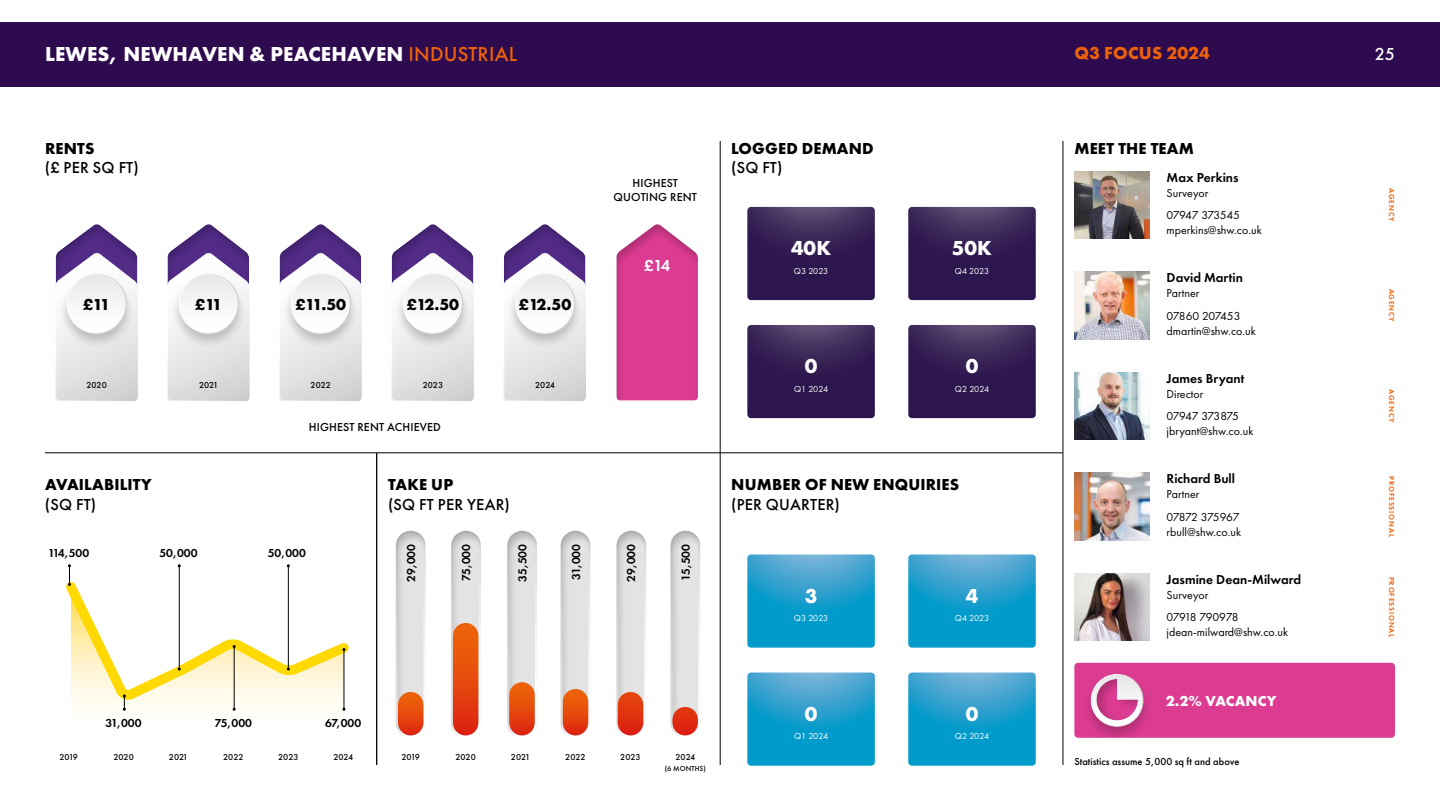
<style>
.page{position:relative;width:1440px;height:810px;background:#fff}
.page>*{position:absolute;margin:0;border:0;box-sizing:border-box;transform-origin:0 0}
.t1{font:700 21px "Futura PT";letter-spacing:.01em;color:#fff}
.t2{font:700 18px "Futura PT";letter-spacing:.005em;color:#ec620a}
.t3{font:500 18px "Futura PT";color:#fff}
.t4{font:700 16.5px "Futura PT";letter-spacing:.01em;color:#000}
.t5{font:500 16.5px "Futura PT";letter-spacing:.01em;color:#000}
.t6{font:600 16.5px "Futura PT";color:#fff}
.t7{font:700 15px "Futura PT";letter-spacing:.01em;color:#fff}
.t8{font:600 13.5px "Futura PT";color:#000}
.t9{font:12px/22.5px "Futura PT";color:#000}
.t10{font:600 12px "Futura PT";color:#000}
.t11{font:500 12px/14.4px "Futura PT";letter-spacing:.01em;color:#000;text-align:center}
.t12{font:12px/22.5px "Futura PT";letter-spacing:-.025em;color:#000}
.t13{font:500 10.5px "Futura PT";color:#000}
.t14{font:500 9px "Futura PT";color:#000}
.t15{font:9px "Futura PT";letter-spacing:-.015em;color:#fff}
.t16{font:600 7.5px "Futura PT";letter-spacing:.11em;color:#ec620a}
.t17{font:500 7.5px "Futura PT";letter-spacing:.01em;color:#000}
.s1{font-weight:500;color:#ec620a}
</style>
<div class="page">
<div style="left:0;top:22px;width:1440px;height:65px;background:#2e0b4e"></div>
<div style="left:395px;top:530px;width:32px;height:209px;background:#000;opacity:.2"></div>
<div style="left:451px;top:530px;width:31px;height:209px;background:#000;opacity:.2"></div>
<div style="left:507px;top:530px;width:31px;height:209px;background:#000;opacity:.2"></div>
<div style="left:560px;top:530px;width:32px;height:209px;background:#000;opacity:.2"></div>
<hr style="left:45px;top:453px;width:1018px;height:1px;background:#000">
<hr style="left:720px;top:141px;width:1px;height:624px;background:#000">
<hr style="left:1063px;top:141px;width:1px;height:624px;background:#000">
<svg style="left:55px;top:224px;width:489px;height:177px"></svg>
<svg style="left:544px;top:212px;width:228px;height:228px"></svg>
<svg style="left:747px;top:207px;width:128px;height:93px;background:#362155"></svg>
<svg style="left:747px;top:554px;width:128px;height:94px;background:#21a0cd"></svg>
<svg style="left:747px;top:325px;width:128px;height:93px;background:#362155"></svg>
<svg style="left:747px;top:673px;width:128px;height:93px;background:#20a0cd"></svg>
<svg style="left:908px;top:207px;width:128px;height:93px;background:#362155"></svg>
<svg style="left:908px;top:554px;width:128px;height:94px;background:#21a0cd"></svg>
<svg style="left:908px;top:325px;width:128px;height:93px;background:#362155"></svg>
<svg style="left:908px;top:673px;width:128px;height:93px;background:#20a0cd"></svg>
<div style="left:616px;top:530px;width:32px;height:209px;background:#000;opacity:.2"></div>
<div style="left:670px;top:530px;width:32px;height:209px;background:#000;opacity:.2"></div>
<svg style="left:66px;top:564px;width:283px;height:147px"></svg>
<img style="left:1074px;top:372px;width:75px;height:68px">
<img style="left:1074px;top:171px;width:75px;height:68px">
<img style="left:1074px;top:272px;width:75px;height:67px">
<hr style="left:376px;top:453px;width:1px;height:312px;background:#000">
<div style="left:453px;top:636px;width:25px;height:87px;background:linear-gradient(to bottom,#ed640a,#df2e0f)"></div>
<svg style="left:398px;top:705px;width:25px;height:18px"></svg>
<div style="left:509px;top:695px;width:26px;height:28px;background:linear-gradient(to bottom,#eb5d0a,#e2390e)"></div>
<svg style="left:563px;top:702px;width:25px;height:21px"></svg>
<div style="left:618px;top:705px;width:25px;height:18px;background:#e0320f"></div>
<hr style="left:672px;top:720px;width:26px;height:3px;background:#fff">
<div style="left:1074px;top:663px;width:321px;height:75px;background:#db3b91;border-radius:4px"></div>
<div style="left:1083px;top:673px;width:68px;height:69px;background:#000;opacity:.2"></div>
<svg style="left:1091px;top:674px;width:52px;height:52px"></svg>
<div style="left:1091px;top:674px;width:52px;height:53px;border:1px solid #fff;border-radius:50%"></div>
<div style="left:1096px;top:678px;width:43px;height:43px;background:#000;opacity:.2"></div>
<img style="left:1074px;top:473px;width:75px;height:67px">
<img style="left:1074px;top:573px;width:75px;height:68px">
<h1 class="t1" style="left:45px;top:40px;width:473px">LEWES, NEWHAVEN &amp; PEACEHAVEN <span class="s1">INDUSTRIAL</span></h1>
<h3 class="t4" style="left:45px;top:137px;width:51px">RENTS</h3>
<h3 class="t5" style="left:45px;top:158px;width:95px">(£ PER SQ FT)</h3>
<h3 class="t4" style="left:731px;top:137px;width:144px">LOGGED DEMAND</h3>
<h3 class="t5" style="left:731px;top:158px;width:53px">(SQ FT)</h3>
<p class="t11" style="left:614px;top:176px;width:85px">HIGHEST<br>QUOTING RENT</p>
<h1 class="t1" style="left:791px;top:235px;width:42px">40K</h1>
<h1 class="t1" style="left:952px;top:235px;width:42px">50K</h1>
<h3 class="t6" style="left:644px;top:256px;width:28px">£14</h3>
<p class="t15" style="left:794px;top:266px;width:36px">Q3 2023</p>
<p class="t15" style="left:955px;top:266px;width:36px">Q4 2023</p>
<h3 class="t4" style="left:83px;top:294px;width:29px">£11</h3>
<h3 class="t4" style="left:195px;top:294px;width:29px">£11</h3>
<h3 class="t4" style="left:295px;top:294px;width:52px">£11.50</h3>
<h3 class="t4" style="left:407px;top:294px;width:54px">£12.50</h3>
<h3 class="t4" style="left:519px;top:294px;width:54px">£12.50</h3>
<h1 class="t1" style="left:805px;top:353px;width:14px">0</h1>
<h1 class="t1" style="left:966px;top:353px;width:14px">0</h1>
<p class="t14" style="left:86px;top:380px;width:22px">2020</p>
<p class="t14" style="left:199px;top:380px;width:21px">2021</p>
<p class="t14" style="left:311px;top:380px;width:22px">2022</p>
<p class="t14" style="left:423px;top:380px;width:22px">2023</p>
<p class="t14" style="left:535px;top:380px;width:21px">2024</p>
<p class="t15" style="left:794px;top:383px;width:36px">Q1 2024</p>
<p class="t15" style="left:955px;top:383px;width:36px">Q2 2024</p>
<p class="t11" style="left:309px;top:420px;width:134px">HIGHEST RENT ACHIEVED</p>
<h3 class="t4" style="left:45px;top:474px;width:108px">AVAILABILITY</h3>
<h3 class="t5" style="left:45px;top:494px;width:53px">(SQ FT)</h3>
<h3 class="t4" style="left:388px;top:474px;width:67px">TAKE UP</h3>
<h3 class="t5" style="left:388px;top:494px;width:123px">(SQ FT PER YEAR)</h3>
<h3 class="t4" style="left:731px;top:474px;width:229px">NUMBER OF NEW ENQUIRIES</h3>
<h3 class="t5" style="left:731px;top:494px;width:110px">(PER QUARTER)</h3>
<p class="t10" style="left:48px;top:546px;width:43px">114,500</p>
<p class="t10" style="left:159px;top:546px;width:40px">50,000</p>
<p class="t10" style="left:268px;top:546px;width:40px">50,000</p>
<p class="t10" style="left:404px;top:582px;width:39px;rotate:-90deg">29,000</p>
<p class="t10" style="left:459px;top:581px;width:39px;rotate:-90deg">75,000</p>
<p class="t10" style="left:515px;top:582px;width:40px;rotate:-90deg">35,500</p>
<p class="t10" style="left:569px;top:580px;width:38px;rotate:-90deg">31,000</p>
<p class="t10" style="left:624px;top:582px;width:39px;rotate:-90deg">29,000</p>
<p class="t10" style="left:678px;top:581px;width:38px;rotate:-90deg">15,500</p>
<h1 class="t1" style="left:805px;top:582px;width:14px">3</h1>
<h1 class="t1" style="left:966px;top:582px;width:14px">4</h1>
<p class="t15" style="left:794px;top:613px;width:36px">Q3 2023</p>
<p class="t15" style="left:955px;top:613px;width:36px">Q4 2023</p>
<p class="t10" style="left:106px;top:715px;width:38px">31,000</p>
<p class="t10" style="left:215px;top:715px;width:39px">75,000</p>
<p class="t10" style="left:325px;top:715px;width:38px">67,000</p>
<p class="t14" style="left:59px;top:751px;width:20px">2019</p>
<p class="t14" style="left:113px;top:751px;width:22px">2020</p>
<p class="t14" style="left:169px;top:751px;width:21px">2021</p>
<p class="t14" style="left:223px;top:751px;width:22px">2022</p>
<p class="t14" style="left:278px;top:751px;width:22px">2023</p>
<p class="t14" style="left:333px;top:751px;width:21px">2024</p>
<p class="t14" style="left:402px;top:751px;width:20px">2019</p>
<p class="t14" style="left:455px;top:751px;width:22px">2020</p>
<p class="t14" style="left:511px;top:751px;width:21px">2021</p>
<p class="t14" style="left:565px;top:751px;width:22px">2022</p>
<p class="t14" style="left:620px;top:751px;width:22px">2023</p>
<p class="t14" style="left:675px;top:751px;width:21px">2024</p>
<p class="t17" style="left:665px;top:764px;width:43px">(6 MONTHS)</p>
<h1 class="t1" style="left:805px;top:700px;width:14px">0</h1>
<h1 class="t1" style="left:966px;top:700px;width:14px">0</h1>
<p class="t15" style="left:794px;top:731px;width:36px">Q1 2024</p>
<p class="t15" style="left:955px;top:731px;width:36px">Q2 2024</p>
<h2 class="t2" style="left:1074px;top:41px;width:137px">Q3 FOCUS 2024</h2>
<h3 class="t4" style="left:1074px;top:137px;width:121px">MEET THE TEAM</h3>
<p class="t8" style="left:1167px;top:169px;width:73px">Max Perkins</p>
<p class="t9" style="left:1167px;top:181px;width:75px">Surveyor<br>07947 373545</p>
<p class="t9" style="left:1167px;top:219px;width:97px">mperkins@shw.co.uk</p>
<p class="t8" style="left:1167px;top:269px;width:78px">David Martin</p>
<p class="t9" style="left:1167px;top:282px;width:75px">Partner<br>07860 207453</p>
<p class="t9" style="left:1167px;top:319px;width:91px">dmartin@shw.co.uk</p>
<p class="t8" style="left:1167px;top:370px;width:79px">James Bryant</p>
<p class="t12" style="left:1167px;top:382px;width:74px">Director<br>07947 373875</p>
<p class="t9" style="left:1167px;top:420px;width:88px">jbryant@shw.co.uk</p>
<p class="t8" style="left:1167px;top:470px;width:70px">Richard Bull</p>
<p class="t12" style="left:1167px;top:483px;width:74px">Partner<br>07872 375967</p>
<p class="t9" style="left:1167px;top:520px;width:76px">rbull@shw.co.uk</p>
<p class="t8" style="left:1167px;top:571px;width:136px">Jasmine Dean-Milward</p>
<p class="t9" style="left:1167px;top:583px;width:73px">Surveyor<br>07918 790978</p>
<p class="t9" style="left:1167px;top:621px;width:123px">jdean-milward@shw.co.uk</p>
<p class="t7" style="left:1166px;top:691px;width:112px">2.2% VACANCY</p>
<p class="t13" style="left:1074px;top:755px;width:167px">Statistics assume 5,000 sq ft and above</p>
<h2 class="t3" style="left:1375px;top:43px;width:22px">25</h2>
<p class="t16" style="left:1396px;top:188px;width:35px;rotate:90deg">AGENCY</p>
<p class="t16" style="left:1396px;top:289px;width:35px;rotate:90deg">AGENCY</p>
<p class="t16" style="left:1396px;top:389px;width:35px;rotate:90deg">AGENCY</p>
<p class="t16" style="left:1396px;top:476px;width:62px;rotate:90deg">PROFESSIONAL</p>
<p class="t16" style="left:1396px;top:577px;width:62px;rotate:90deg">PROFESSIONAL</p>
</div>
